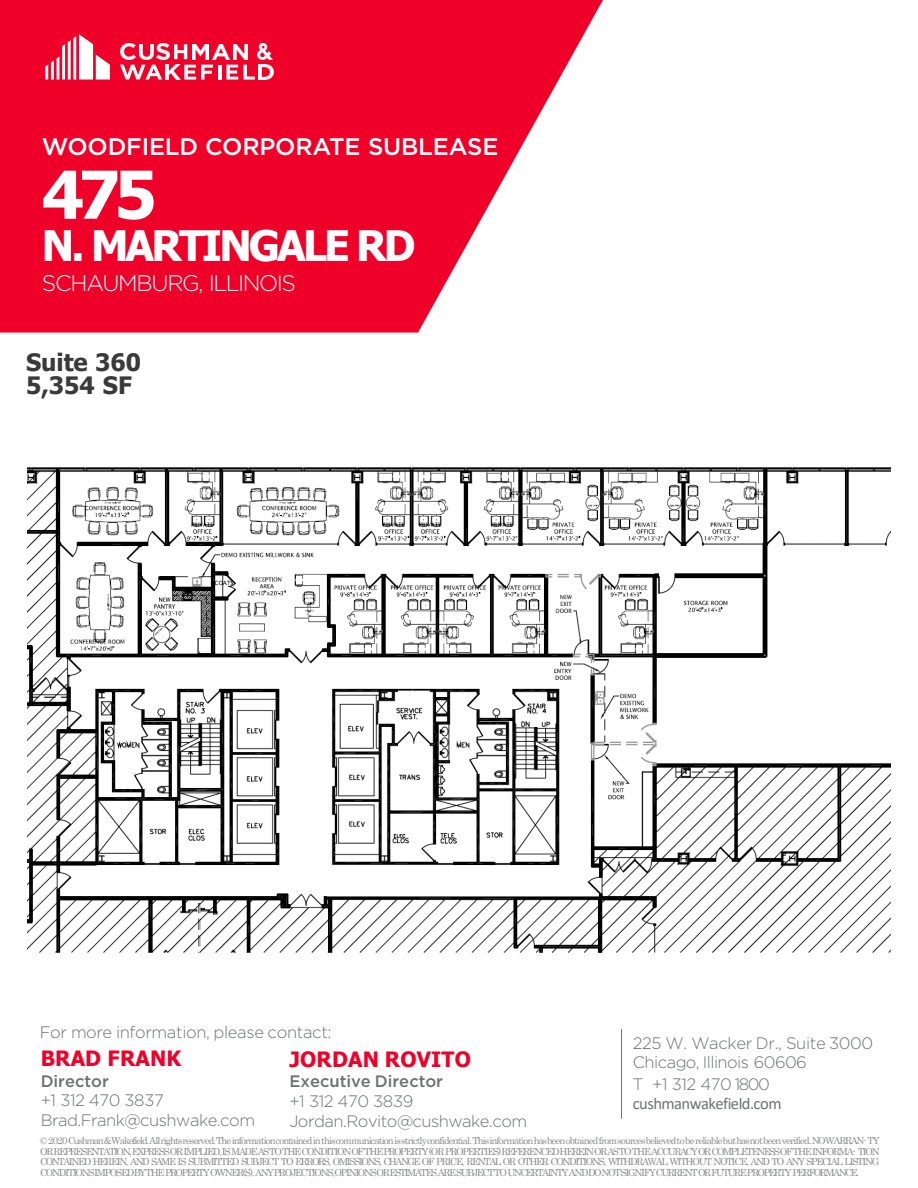
<style>
.page{position:relative;width:918px;height:1188px;background:#fff}
.page>*{position:absolute;margin:0;border:0;box-sizing:border-box;transform-origin:0 0}
.t1{font:700 66px "Tahoma";color:#fff}
.t2{font:700 42px "Tahoma";letter-spacing:-.065em;color:#fff}
.t3{font:500 24px "Gotham";letter-spacing:-.01em;color:#fff}
.t4{font:700 24px "Tahoma";color:#3b3a3b}
.t5{font:300 22.5px "Gotham";letter-spacing:-.06em;color:#fff}
.t6{font:700 21px "Tahoma";letter-spacing:.01em;color:#ee0028}
.t7{font:300 16.5px "Gotham";letter-spacing:-.025em;color:#6f7171}
.t8{font:500 16.5px "Gotham";letter-spacing:-.005em;color:#6f7171}
.t9{font:16.5px "Calibri";letter-spacing:-.03em;color:#6f7171}
.t10{font:9.75px/10.5px "Century";letter-spacing:-.15em;color:#8a8c8b;text-align:justify}
</style>
<div class="page">
<svg style="left:0;top:0;width:603px;height:333px;fill:#ee0028"></svg>
<svg style="left:45px;top:34px;width:65px;height:46px"></svg>
<img style="left:139px;top:44px;width:14px;height:15px">
<img style="left:157px;top:44px;width:12px;height:15px">
<svg style="left:174px;top:44px;width:13px;height:15px"></svg>
<img style="left:233px;top:44px;width:14px;height:15px">
<img style="left:166px;top:65px;width:14px;height:15px">
<hr style="left:218px;top:65px;width:3px;height:15px;background:#fff">
<svg style="left:226px;top:65px;width:12px;height:15px"></svg>
<svg style="left:244px;top:65px;width:11px;height:15px"></svg>
<img style="left:259px;top:65px;width:14px;height:15px">
<img style="left:193px;top:44px;width:16px;height:15px">
<img style="left:121px;top:44px;width:14px;height:15px">
<img style="left:213px;top:44px;width:16px;height:15px">
<svg style="left:120px;top:65px;width:42px;height:14px"></svg>
<svg style="left:184px;top:65px;width:29px;height:15px"></svg>
<img style="left:258px;top:44px;width:15px;height:15px">
<hr style="left:621px;top:1029px;width:1px;height:90px;background:#6f7171">
<img style="left:27px;top:467px;width:864px;height:486px">
<div style="left:661px;top:665px;width:231px;height:75px;background:#fff"></div>
<div style="left:787px;top:624px;width:94px;height:98px;background:#fff"></div>
<p class="t3" style="left:42px;top:131px;width:458px">WOODFIELD CORPORATE SUBLEASE</p>
<h2 class="t1" style="left:42px;top:148px;width:116px">475</h2>
<p class="t2" style="left:42px;top:216px;width:375px">N. MARTINGALE RD</p>
<p class="t5" style="left:42px;top:269px;width:256px">SCHAUMBURG, ILLINOIS</p>
<p class="t4" style="left:26px;top:346px;width:116px">Suite 360</p>
<p class="t4" style="left:26px;top:368px;width:107px">5,354 SF</p>
<p class="t7" style="left:40px;top:1021px;width:293px">For more information, please contact:</p>
<p class="t6" style="left:41px;top:1044px;width:142px">BRAD FRANK</p>
<p class="t8" style="left:41px;top:1070px;width:70px">Director</p>
<p class="t7" style="left:41px;top:1090px;width:125px">+1 312 470 3837</p>
<p class="t7" style="left:41px;top:1110px;width:216px">Brad.Frank@cushwake.com</p>
<p class="t6" style="left:289px;top:1044px;width:183px">JORDAN ROVITO</p>
<p class="t8" style="left:289px;top:1070px;width:155px">Executive Director</p>
<p class="t7" style="left:289px;top:1091px;width:126px">+1 312 470 3839</p>
<p class="t7" style="left:289px;top:1110px;width:239px">Jordan.Rovito@cushwake.com</p>
<p class="t7" style="left:633px;top:1032px;width:242px">225 W. Wacker Dr., Suite 3000</p>
<p class="t7" style="left:633px;top:1052px;width:176px">Chicago, Illinois 60606</p>
<p class="t7" style="left:633px;top:1073px;width:139px">T +1 312 470 1800</p>
<p class="t9" style="left:633px;top:1092px;width:150px">cushmanwakefield.com</p>
<p class="t10" style="left:40px;top:1135px;width:841px">© 2020Cushman&amp;Wakefield.Allrightsreserved.Theinformationcontainedinthiscommunicationisstrictlyconfidential.Thisinformationhasbeenobtainedfromsourcesbelievedtobereliablebuthasnotbeenverified.NOWARRAN- TY ORREPRESENTATION,EXPRESSORIMPLIED,IS MADEASTOTHECONDITIONOFTHEPROPERTY(OR PROPERTIES)REFERENCEDHEREINORASTO THEACCURACYORCOMPLETENESSOFTHEINFORMA- TION CONTAINED HEREIN, AND SAME IS SUBMITTED SUBJECT TO ERRORS, OMISSIONS, CHANGE OF PRICE, RENTAL OR OTHER CONDITIONS, WITHDRAWAL WITHOUT NOTICE, AND TO ANY SPECIAL LISTING CONDITIONSIMPOSEDBYTHE PROPERTY OWNER(S). ANYPROJECTIONS,OPINIONSORESTIMATES ARESUBJECTTO UNCERTAINTY ANDDONOTSIGNIFYCURRENT ORFUTUREPROPERTY PERFORMANCE.</p>
</div>
